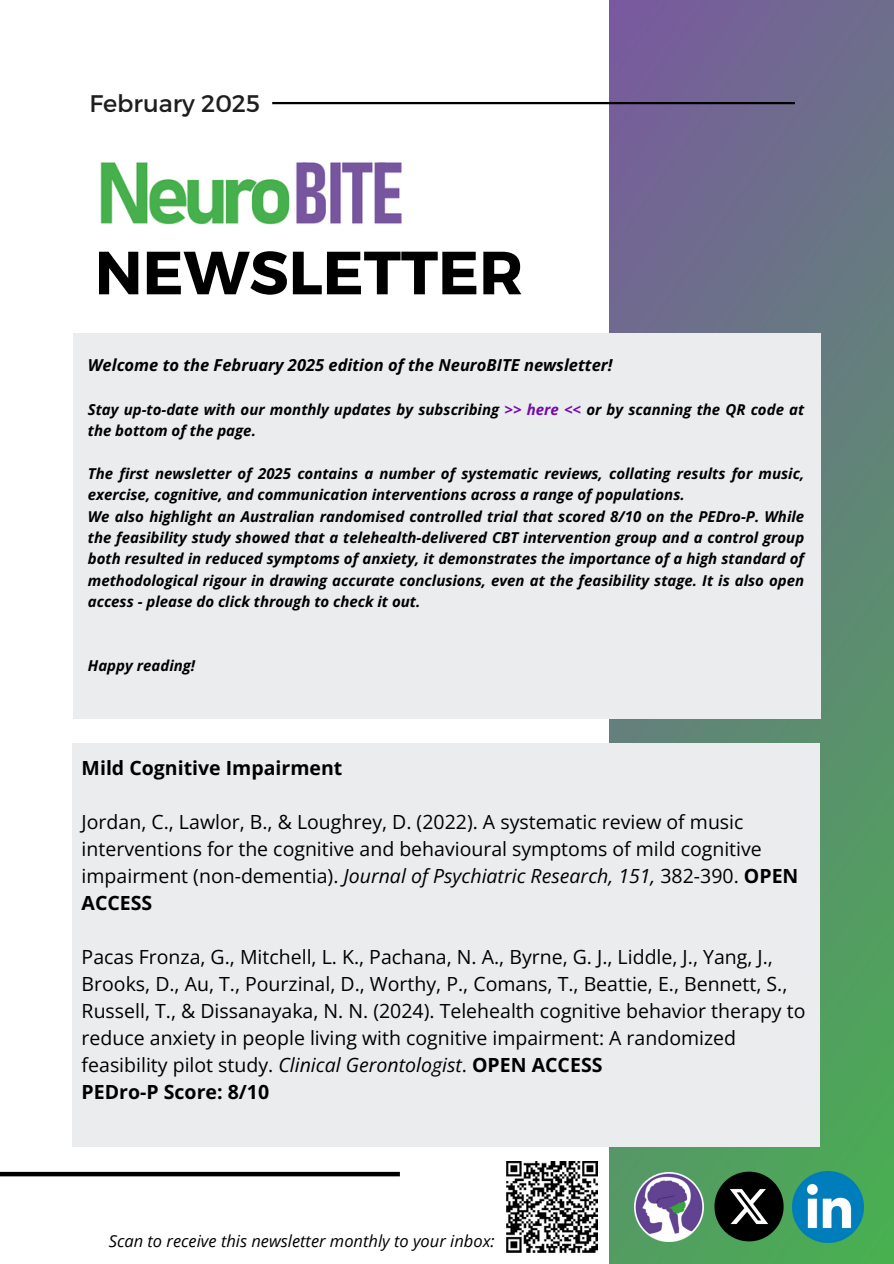
<style>
.page{position:relative;width:894px;height:1264px;background:#fff}
.page>*{position:absolute;margin:0;border:0;box-sizing:border-box;transform-origin:0 0}
.t1{font:700 60.75px "Montserrat";color:#000}
.t2{font:24px "Montserrat";color:#1e1e1e}
.t3{font:19.5px/27px "Open Sans";color:#000}
.t4{font:700 19.5px "Open Sans";color:#000}
.t5{font:italic 700 16.5px "Open Sans";color:#000}
.t6{font:italic 16.5px "Open Sans";color:#000}
.t7{font:italic 700 15px/21.3px "Open Sans";color:#000}
.s1{color:#720ba8}
.s2{font-style:italic}
.s3{font-weight:700}
</style>
<div class="page">
<svg style="left:609px;top:0;width:283px;height:1263px;background:#657e7e"></svg>
<div style="left:0;top:1171px;width:400px;height:5px;background:#000"></div>
<img style="left:100px;top:162px;width:302px;height:63px">
<div style="left:73px;top:333px;width:747px;height:385px;background:#ebecee"></div>
<div style="left:72px;top:743px;width:747px;height:403px;background:#ebecee"></div>
<img style="left:634px;top:1172px;width:55px;height:69px">
<img style="left:808px;top:1171px;width:55px;height:71px">
<img style="left:689px;top:1146px;width:119px;height:117px">
<img style="left:506px;top:1161px;width:91px;height:91px">
<hr style="left:272px;top:102px;width:522px;height:2px;background:#000">
<h5 class="t2" style="left:89px;top:87px;width:172px">February 2025</h5>
<h2 class="t1" style="left:95px;top:233px;width:430px">NEWSLETTER</h2>
<p class="t5" style="left:88px;top:353px;width:526px">Welcome to the February 2025 edition of the NeuroBITE newsletter!</p>
<p class="t7" style="left:88px;top:398px;width:717px">Stay up-to-date with our monthly updates by subscribing <span class="s1">&gt;&gt; here &lt;&lt;</span> or by scanning the QR code at the bottom of the page.</p>
<p class="t7" style="left:88px;top:462px;width:717px">The first newsletter of 2025 contains a number of systematic reviews, collating results for music, exercise, cognitive, and communication interventions across a range of populations.<br>We also highlight an Australian randomised controlled trial that scored 8/10 on the PEDro-P. While the feasibility study showed that a telehealth-delivered CBT intervention group and a control group both resulted in reduced symptoms of anxiety, it demonstrates the importance of a high standard of methodological rigour in drawing accurate conclusions, even at the feasibility stage. It is also open access - please do click through to check it out.</p>
<p class="t7" style="left:88px;top:654px;width:109px">Happy reading!</p>
<p class="t4" style="left:82px;top:753px;width:262px">Mild Cognitive Impairment</p>
<p class="t3" style="left:82px;top:807px;width:718px">Jordan, C., Lawlor, B., &amp; Loughrey, D. (2022). A systematic review of music interventions for the cognitive and behavioural symptoms of mild cognitive impairment (non-dementia). <span class="s2">Journal of Psychiatric Research, 151,</span> 382-390. <span class="s3">OPEN ACCESS</span></p>
<h1 class="t3" style="left:82px;top:942px;width:725px">Pacas Fronza, G., Mitchell, L. K., Pachana, N. A., Byrne, G. J., Liddle, J., Yang, J., Brooks, D., Au, T., Pourzinal, D., Worthy, P., Comans, T., Beattie, E., Bennett, S., Russell, T., &amp; Dissanayaka, N. N. (2024). Telehealth cognitive behavior therapy to reduce anxiety in people living with cognitive impairment: A randomized feasibility pilot study. <span class="s2">Clinical Gerontologist</span>. <span class="s3">OPEN ACCESS<br>PEDro-P Score: 8/10</span></h1>
<h5 class="t6" style="left:109px;top:1229px;width:387px">Scan to receive this newsletter monthly to your inbox:</h5>
</div>
